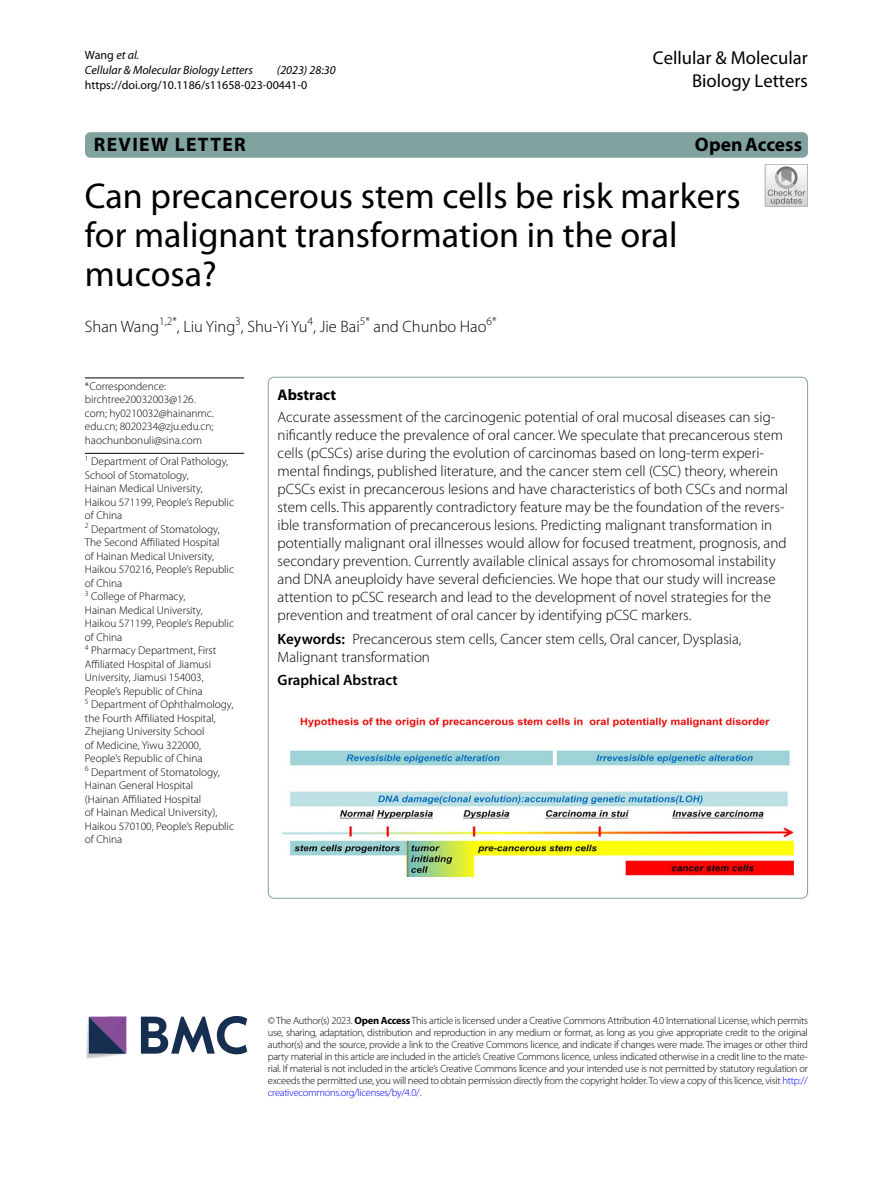
<style>
.page{position:relative;width:893px;height:1187px;background:#fff}
.page>*{position:absolute;margin:0;border:0;box-sizing:border-box;transform-origin:0 0}
.t1{font:36px/39px "Myriad Pro";color:#000}
.t2{font:700 19.5px "Myriad Pro";letter-spacing:.07em;color:#000}
.t3{font:700 19.5px "Myriad Pro";color:#000}
.t4{font:18.6px/22.6px "Myriad Pro Regular 2";color:#000;text-align:right}
.t5{font:300 16.5px "Myriad Pro";color:#000}
.t6{font:700 15.45px "Myriad Pro";color:#000}
.t7{font:300 15px/18px "Myriad Pro";color:#000}
.t8{font:600 15px "Myriad Pro";color:#000}
.t9{font:italic 12px/15px "Myriad Pro";color:#000}
.t10{font:12px "Myriad Pro";color:#000}
.t11{font:300 11.25px/13.5px "Myriad Pro";color:#000}
.t12{font:300 10.5px/12px "Myriad Pro";letter-spacing:-.025em;color:#000;text-align:justify}
.s1{font-style:normal}
.s2{font-weight:600}
.s3{font-weight:700}
.s4{color:#00f}
</style>
<div class="page">
<div style="left:86px;top:133px;width:721px;height:24px;background:#80a39f;border-radius:4px"></div>
<div style="left:85px;top:132px;width:723px;height:26px;border:2px solid #80a39f;border-radius:4px"></div>
<svg style="left:765px;top:164px;width:43px;height:43px"></svg>
<img style="left:86px;top:1016px;width:37px;height:42px">
<svg style="left:141px;top:1016px;width:106px;height:38px"></svg>
<svg style="left:89px;top:1016px;width:18px;height:37px"></svg>
<img style="left:107px;top:1053px;width:19px;height:1px">
<img style="left:107px;top:1016px;width:19px;height:18px">
<img style="left:107px;top:1034px;width:19px;height:19px">
<img style="left:283px;top:717px;width:510px;height:159px">
<hr style="left:85px;top:377px;width:159px;height:1px;background:#000">
<hr style="left:85px;top:453px;width:159px;height:1px;background:#000">
<p class="t9" style="left:85px;top:47px;width:169px"><span class="s1">Wang</span> et al.<br>Cellular &amp; Molecular Biology Letters</p>
<p class="t9" style="left:277px;top:62px;width:60px">(2023) 28:30</p>
<p class="t10" style="left:85px;top:78px;width:224px">https://doi.org/10.1186/s11658-023-00441-0</p>
<h2 class="t2" style="left:94px;top:132px;width:154px">REVIEW LETTER</h2>
<p class="t4" style="left:653px;top:46px;width:156px">Cellular &amp; Molecular<br>Biology Letters</p>
<h2 class="t3" style="left:695px;top:131px;width:109px">Open Access</h2>
<h1 class="t1" style="left:85px;top:175px;width:657px">Can precancerous stem cells be risk markers for malignant transformation in the oral mucosa?</h1>
<p class="t5" style="left:85px;top:317px;width:413px">Shan Wang<sup>1,2*</sup>, Liu Ying<sup>3</sup>, Shu‑Yi Yu<sup>4</sup>, Jie Bai<sup>5*</sup> and Chunbo Hao<sup>6*</sup></p>
<p class="t11" style="left:85px;top:379px;width:130px">*Correspondence: birchtree20032003@126. com; hy0210032@hainanmc. edu.cn; 8020234@zju.edu.cn; haochunbonuli@sina.com</p>
<p class="t11" style="left:85px;top:455px;width:151px"><sup>1</sup> Department of Oral Pathology,<br>School of Stomatology,<br>Hainan Medical University,<br>Haikou 571199, People’s Republic of China<br><sup>2</sup> Department of Stomatology,<br>The Second Affiliated Hospital<br>of Hainan Medical University,<br>Haikou 570216, People’s Republic of China<br><sup>3</sup> College of Pharmacy,<br>Hainan Medical University,<br>Haikou 571199, People’s Republic of China<br><sup>4</sup> Pharmacy Department, First<br>Affiliated Hospital of Jiamusi<br>University, Jiamusi 154003,<br>People’s Republic of China<br><sup>5</sup> Department of Ophthalmology, the Fourth Affiliated Hospital,<br>Zhejiang University School<br>of Medicine, Yiwu 322000,<br>People’s Republic of China<br><sup>6</sup> Department of Stomatology,<br>Hainan General Hospital<br>(Hainan Affiliated Hospital<br>of Hainan Medical University),<br>Haikou 570100, People’s Republic of China</p>
<p class="t6" style="left:278px;top:384px;width:60px">Abstract</p>
<p class="t7" style="left:278px;top:408px;width:512px">Accurate assessment of the carcinogenic potential of oral mucosal diseases can sig‑ nificantly reduce the prevalence of oral cancer. We speculate that precancerous stem cells (pCSCs) arise during the evolution of carcinomas based on long-term experi‑ mental findings, published literature, and the cancer stem cell (CSC) theory, wherein pCSCs exist in precancerous lesions and have characteristics of both CSCs and normal stem cells. This apparently contradictory feature may be the foundation of the revers‑ ible transformation of precancerous lesions. Predicting malignant transformation in potentially malignant oral illnesses would allow for focused treatment, prognosis, and secondary prevention. Currently available clinical assays for chromosomal instability and DNA aneuploidy have several deficiencies. We hope that our study will increase attention to pCSC research and lead to the development of novel strategies for the prevention and treatment of oral cancer by identifying pCSC markers.</p>
<p class="t7" style="left:278px;top:630px;width:465px"><span class="s2">Keywords:</span> Precancerous stem cells, Cancer stem cells, Oral cancer, Dysplasia,<br>Malignant transformation</p>
<p class="t8" style="left:278px;top:670px;width:122px">Graphical Abstract</p>
<p class="t12" style="left:268px;top:1014px;width:542px">© The Author(s) 2023. <span class="s3">Open Access</span> This article is licensed under a Creative Commons Attribution 4.0 International License, which permits use, sharing, adaptation, distribution and reproduction in any medium or format, as long as you give appropriate credit to the original author(s) and the source, provide a link to the Creative Commons licence, and indicate if changes were made. The images or other third party material in this article are included in the article’s Creative Commons licence, unless indicated otherwise in a credit line to the mate‑ rial. If material is not included in the article’s Creative Commons licence and your intended use is not permitted by statutory regulation or exceeds the permitted use, you will need to obtain permission directly from the copyright holder. To view a copy of this licence, visit <span class="s4">http:// creativecommons.org/licenses/by/4.0/</span>.</p>
</div>
